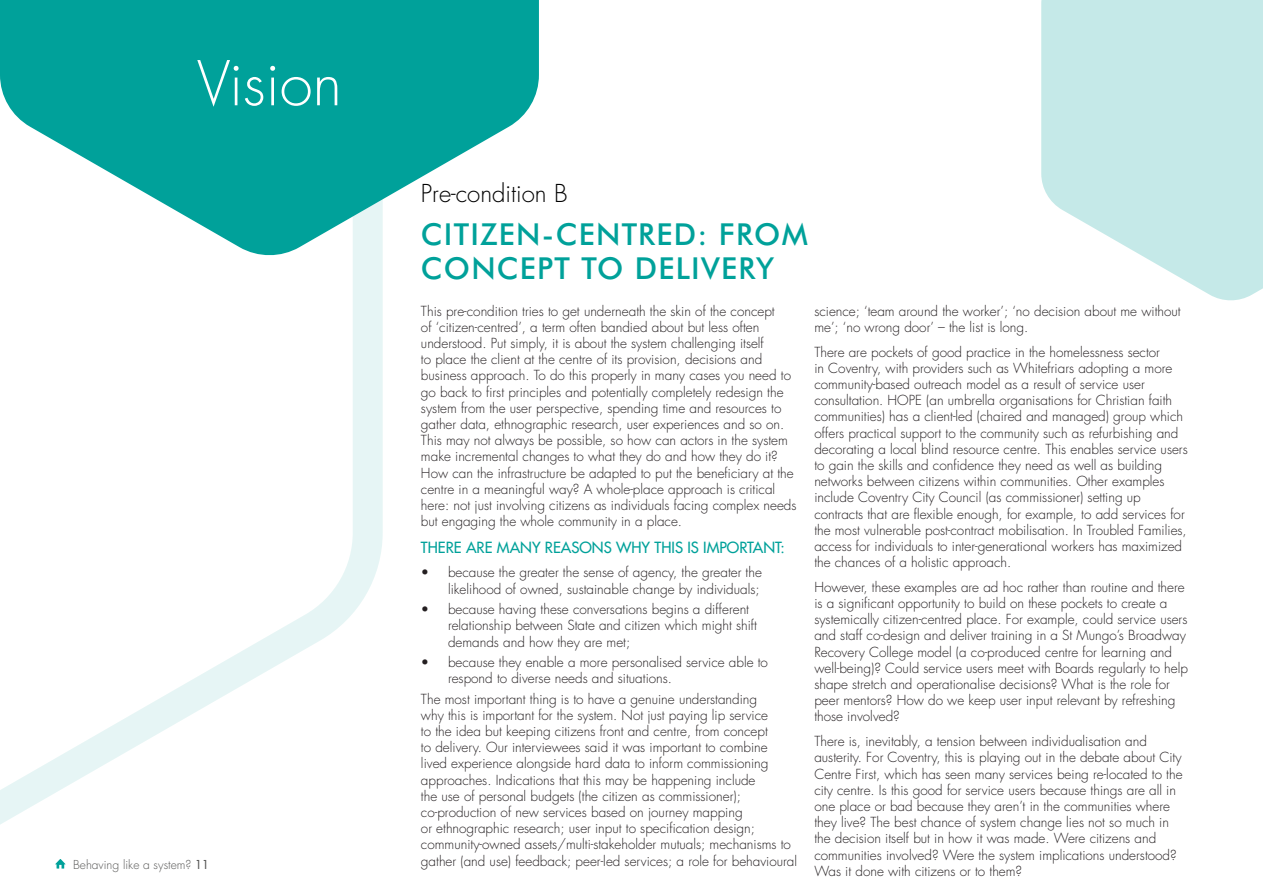
<style>
.page{position:relative;width:1263px;height:893px;background:#fff}
.page>*{position:absolute;margin:0;border:0;box-sizing:border-box;transform-origin:0 0}
.t1{font:300 60px "Futura LT";color:#fff}
.t2{font:500 30.3px/34.5px "Futura BT";letter-spacing:.04em;color:#00a19a}
.t3{font:300 24px "Futura LT";color:#000}
.t4{font:15px "Futura LT";color:#00a19a}
.t5{font:300 13.5px/16.2px "Futura LT";color:#241f21}
.t6{font:300 12px "Futura LT";color:#575756}
.s1{font-weight:400}
</style>
<div class="page">
<svg style="left:384px;top:0;width:155px;height:199px;fill:#00a19a"></svg>
<svg style="left:0;top:0;width:384px;height:869px"></svg>
<svg style="left:1041px;top:0;width:222px;height:301px;background:#cdeceb"></svg>
<h1 class="t1" style="left:197px;top:47px;width:146px">Vision</h1>
<p class="t6" style="left:73px;top:857px;width:137px">Behaving like a system? <span class="s1">11</span></p>
<h3 class="t3" style="left:421px;top:179px;width:148px">Pre-condition B</h3>
<h2 class="t2" style="left:421px;top:217px;width:388px">CITIZEN-CENTRED: FROM<br>CONCEPT TO DELIVERY</h2>
<p class="t5" style="left:421px;top:303px;width:377px">This pre-condition tries to get underneath the skin of the concept<br>of ‘citizen-centred’, a term often bandied about but less often understood. Put simply, it is about the system challenging itself<br>to place the client at the centre of its provision, decisions and business approach. To do this properly in many cases you need to go back to first principles and potentially completely redesign the system from the user perspective, spending time and resources to gather data, ethnographic research, user experiences and so on.<br>This may not always be possible, so how can actors in the system make incremental changes to what they do and how they do it?<br>How can the infrastructure be adapted to put the beneficiary at the centre in a meaningful way? A whole-place approach is critical here: not just involving citizens as individuals facing complex needs but engaging the whole community in a place.</p>
<p class="t4" style="left:421px;top:537px;width:365px">THERE ARE MANY REASONS WHY THIS IS IMPORTANT:</p>
<p class="t5" style="left:421px;top:565px;width:342px;text-align:right">• because the greater the sense of agency, the greater the likelihood of owned, sustainable change by individuals;</p>
<p class="t5" style="left:448px;top:601px;width:311px;text-indent:-27px">• because having these conversations begins a different relationship between State and citizen which might shift demands and how they are met;</p>
<p class="t5" style="left:448px;top:654px;width:321px;text-indent:-27px">• because they enable a more personalised service able to respond to diverse needs and situations.</p>
<p class="t5" style="left:421px;top:691px;width:378px">The most important thing is to have a genuine understanding<br>why this is important for the system. Not just paying lip service<br>to the idea but keeping citizens front and centre, from concept<br>to delivery. Our interviewees said it was important to combine<br>lived experience alongside hard data to inform commissioning approaches. Indications that this may be happening include<br>the use of personal budgets (the citizen as commissioner); co-production of new services based on journey mapping<br>or ethnographic research; user input to specification design; community-owned assets/multi-stakeholder mutuals; mechanisms to gather (and use) feedback; peer-led services; a role for behavioural</p>
<p class="t5" style="left:814px;top:303px;width:368px">science; ‘team around the worker’; ‘no decision about me without me’; ‘no wrong door’ – the list is long.</p>
<p class="t5" style="left:814px;top:344px;width:375px">There are pockets of good practice in the homelessness sector<br>in Coventry, with providers such as Whitefriars adopting a more community-based outreach model as a result of service user consultation. HOPE (an umbrella organisations for Christian faith communities) has a client-led (chaired and managed) group which offers practical support to the community such as refurbishing and decorating a local blind resource centre. This enables service users to gain the skills and confidence they need as well as building networks between citizens within communities. Other examples include Coventry City Council (as commissioner) setting up contracts that are flexible enough, for example, to add services for the most vulnerable post-contract mobilisation. In Troubled Families, access for individuals to inter-generational workers has maximized the chances of a holistic approach.</p>
<p class="t5" style="left:814px;top:579px;width:375px">However, these examples are ad hoc rather than routine and there is a significant opportunity to build on these pockets to create a systemically citizen-centred place. For example, could service users and staff co-design and deliver training in a St Mungo’s Broadway Recovery College model (a co-produced centre for learning and well-being)? Could service users meet with Boards regularly to help shape stretch and operationalise decisions? What is the role for peer mentors? How do we keep user input relevant by refreshing those involved?</p>
<p class="t5" style="left:814px;top:733px;width:370px">There is, inevitably, a tension between individualisation and austerity. For Coventry, this is playing out in the debate about City Centre First, which has seen many services being re-located to the city centre. Is this good for service users because things are all in one place or bad because they aren’t in the communities where they live? The best chance of system change lies not so much in the decision itself but in how it was made. Were citizens and communities involved? Were the system implications understood?<br>Was it done with citizens or to them?</p>
</div>
